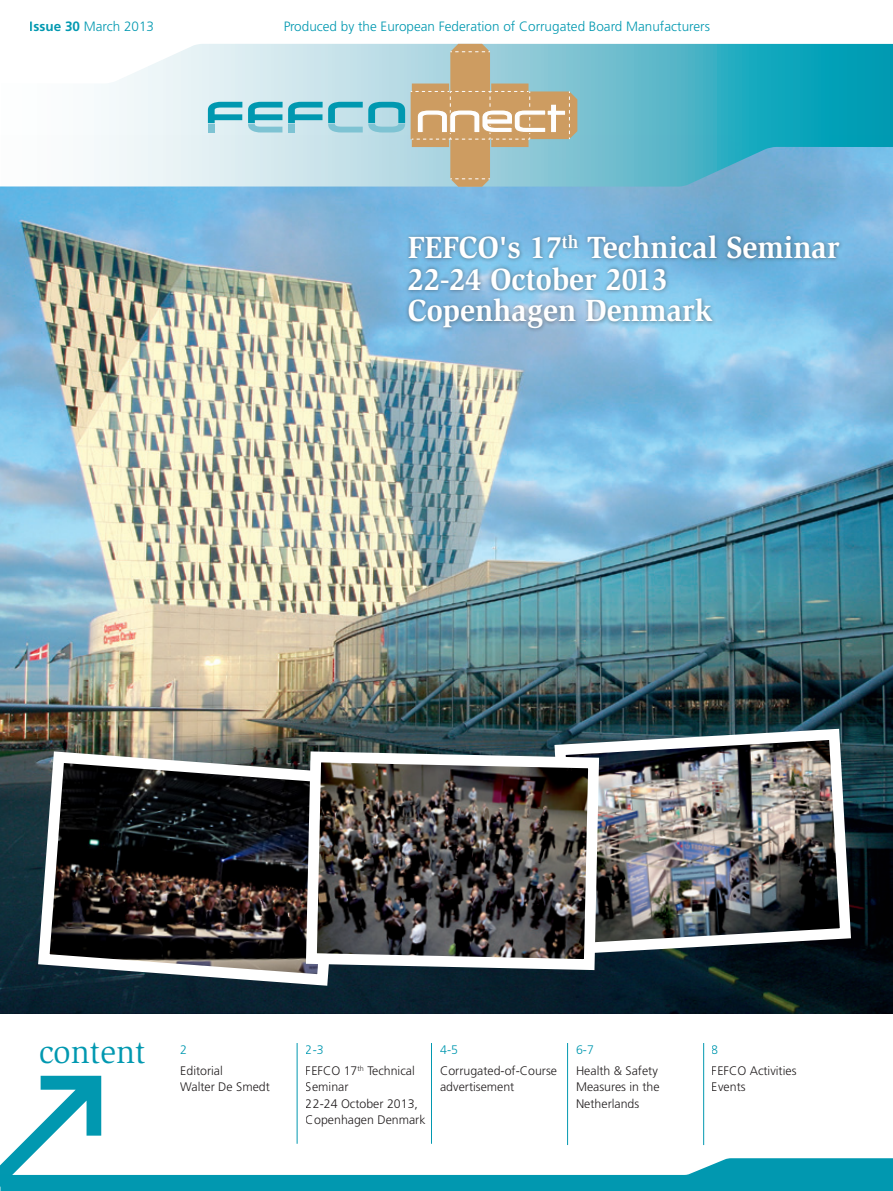
<style>
.page{position:relative;width:893px;height:1191px;background:#fff}
.page>*{position:absolute;margin:0;border:0;box-sizing:border-box;transform-origin:0 0}
.t1{font:33px "Slimbach Std";color:#0098b0}
.head{font:700 31.5px/31.5px "Slimbach Std";color:#fff;scale:.95 1}
.t2{font:300 13.5px "Frutiger LT Std";color:#0098b0}
.t3{font:300 12.3px/16.5px "Frutiger LT Std";color:#231f20}
.t4{font:300 12.3px "Frutiger LT Std";color:#0098b0}
.s1{font-weight:700}
.s2{color:#0098b0}
</style>
<div class="page">
<img style="left:0;top:187px;width:893px;height:826px">
<svg style="left:0;top:44px;width:893px;height:143px"></svg>
<hr style="left:297px;top:1043px;width:1px;height:100px;background:#0098b0">
<hr style="left:431px;top:1043px;width:1px;height:100px;background:#0098b0">
<hr style="left:567px;top:1043px;width:1px;height:102px;background:#0098b0">
<hr style="left:703px;top:1043px;width:1px;height:102px;background:#0098b0">
<svg style="left:0;top:1075px;width:893px;height:116px"></svg>
<svg style="left:411px;top:44px;width:166px;height:143px;background:#b6b9a4"></svg>
<div style="left:208px;top:124px;width:7px;height:9px;background:#7ec3d3"></div>
<svg style="left:208px;top:102px;width:34px;height:21px"></svg>
<div style="left:288px;top:124px;width:7px;height:9px;background:#7ec3d3"></div>
<svg style="left:248px;top:102px;width:157px;height:30px;background:#7cc5d4"></svg>
<img style="left:32px;top:745px;width:317px;height:246px">
<img style="left:549px;top:723px;width:308px;height:237px">
<img style="left:300px;top:746px;width:305px;height:229px">
<div style="left:404px;top:230px;width:440px;height:103px;background:#231f20;opacity:.5"></div>
<p class="t2" style="left:30px;top:19px;width:126px"><span class="s1">Issue 30</span> March 2013</p>
<p class="t2" style="left:283px;top:19px;width:428px">Produced by the European Federation of Corrugated Board Manufacturers</p>
<p class="head" style="left:408px;top:232px;width:456px">FEFCO's 17<sup>th</sup> Technical Seminar</p>
<p class="head" style="left:408px;top:263px;width:323px">22-24 October 2013<br>Copenhagen Denmark</p>
<h1 class="t1" style="left:38px;top:1033px;width:109px">content</h1>
<p class="t4" style="left:180px;top:1042px;width:8px">2</p>
<p class="t3" style="left:180px;top:1062px;width:91px">Editorial<br>Walter De Smedt</p>
<p class="t3" style="left:306px;top:1039px;width:110px;line-height:20.7px"><span class="s2">2-3<br></span>FEFCO 17<sup>th</sup> Technical</p>
<p class="t3" style="left:306px;top:1079px;width:121px">Seminar<br>22-24 October 2013,<br>Copenhagen Denmark</p>
<p class="t4" style="left:440px;top:1042px;width:19px">4-5</p>
<p class="t3" style="left:440px;top:1062px;width:118px">Corrugated-of-Course advertisement</p>
<p class="t4" style="left:576px;top:1042px;width:19px">6-7</p>
<p class="t3" style="left:576px;top:1062px;width:85px">Health &amp; Safety<br>Measures in the<br>Netherlands</p>
<p class="t4" style="left:712px;top:1042px;width:8px">8</p>
<p class="t3" style="left:712px;top:1062px;width:86px">FEFCO Activities<br>Events</p>
</div>
